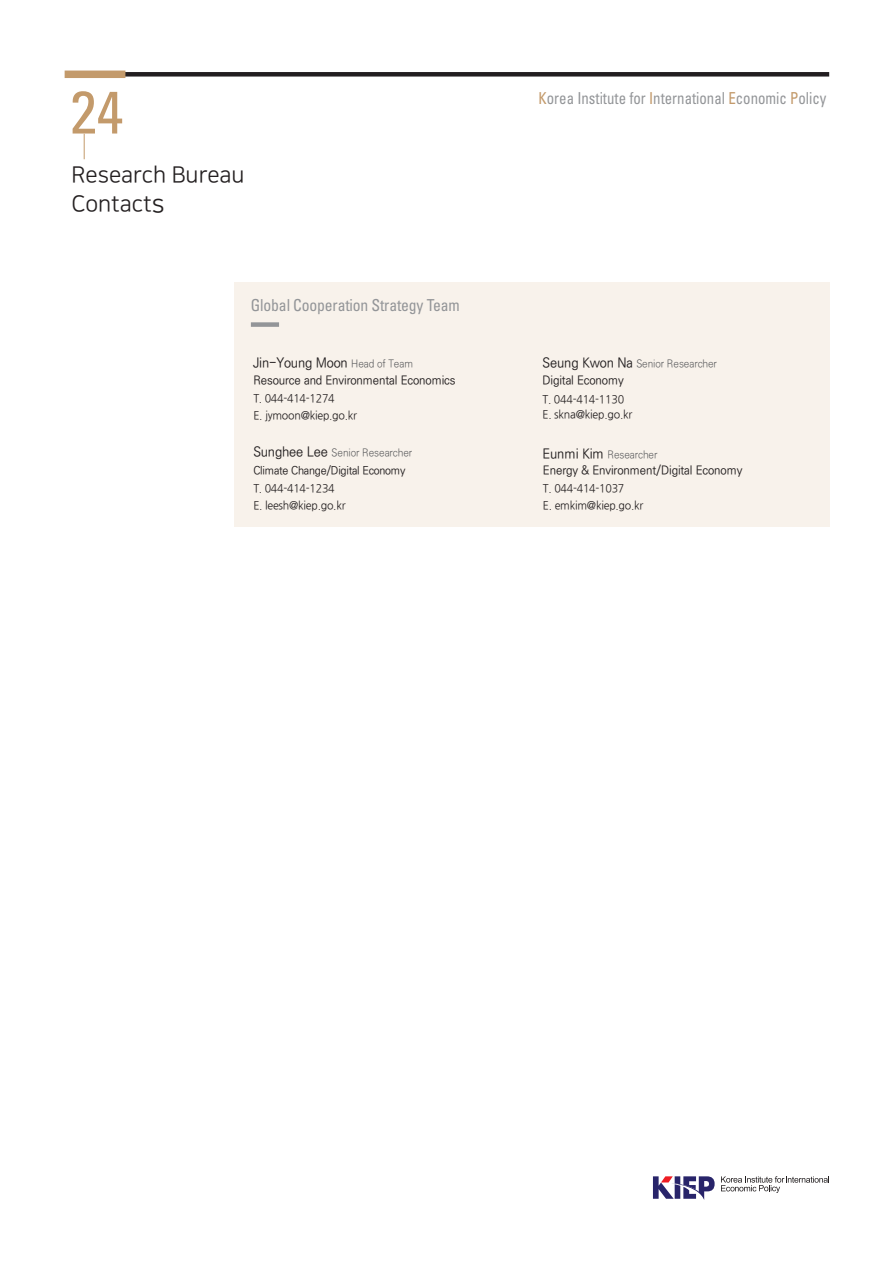
<style>
.page{position:relative;width:893px;height:1263px;background:#fff}
.page>*{position:absolute;margin:0;border:0;box-sizing:border-box;transform-origin:0 0}
.t1{font:condensed 60px "Univers";color:#c39a6b}
.t2{font:22.5px "Nanum Square R";color:#231f20}
.t3{font:condensed 16.5px "Univers";color:#939598;scale:.9 1}
.t4{font:condensed 16.5px "Univers";color:#939598;scale:.95 1}
.t5{font:500 13.5px "Ko Pub World Dotum";letter-spacing:-.01em;color:#231f20;scale:.95 1}
.부서{font:500 12px "Ko Pub World Dotum";letter-spacing:-.01em;color:#231f20;scale:.95 1}
.t6{font:11.25px/17px "Nanum Gothic";letter-spacing:-.02em;color:#231f20;scale:.95 1}
.t7{font:10.5px "Ko Pub Dotum PL";letter-spacing:-.01em;color:#57585a;scale:.95 1}
.s1{font-size:25.5px}
.s2{font-family:"Ko Pub Dotum PL";font-weight:400;font-size:10.5px;color:#57585a}
.s3{font-family:"Ko Pub World Dotum";font-weight:500;font-size:13.5px;color:#231f20}
.s4{font-family:"Ko Pub World Dotum";font-weight:500}
.s5{color:#c39a6b}
</style>
<div class="page">
<div style="left:120px;top:72px;width:709px;height:5px;background:#221e20"></div>
<div style="left:65px;top:71px;width:60px;height:7px;background:#c39a6b"></div>
<svg style="left:721px;top:1176px;width:108px;height:17px"></svg>
<svg style="left:653px;top:1176px;width:62px;height:24px"></svg>
<svg style="left:84px;top:134px;width:1px;height:25px"></svg>
<div style="left:234px;top:282px;width:595px;height:245px;background:#f8f2eb"></div>
<div style="left:251px;top:322px;width:28px;height:5px;background:#939598"></div>
<p class="t1" style="left:70px;top:74px;width:55px">24</p>
<p class="t2" style="left:71px;top:163px;width:175px">Research Bureau</p>
<p class="t2" style="left:71px;top:192px;width:95px">Contact<span class="s1">s</span></p>
<p class="t4" style="left:251px;top:295px;width:221px">Global Cooperation Strategy Team</p>
<p class="t5" style="left:253px;top:354px;width:170px">Jin-Young Moon <span class="s2">Head of Team</span></p>
<p class="부서" style="left:253px;top:372px;width:215px">Resource and Environmental Economics</p>
<p class="t6" style="left:253px;top:390px;width:111px">T. 044-414-1274<br>E. jymoon@kiep.go.kr</p>
<p class="t7" style="left:253px;top:447px;width:169px"><span class="s3">Sunghee Lee</span> Senior Researcher</p>
<p class="t6" style="left:253px;top:462px;width:162px;line-height:17.4px"><span class="s4">Climate Change/Digital Economy<br></span>T. 044-414-1234<br>E. leesh@kiep.go.kr</p>
<h3 class="t3" style="left:539px;top:88px;width:321px"><span class="s5">K</span>orea Institute for <span class="s5">I</span>nternational <span class="s5">E</span>conomic <span class="s5">P</span>olicy</h3>
<p class="t7" style="left:543px;top:359px;width:185px"><span class="s3">Seung Kwon Na</span> Senior Researcher</p>
<p class="부서" style="left:543px;top:372px;width:87px">Digital Economy</p>
<p class="t6" style="left:543px;top:391px;width:87px">T. 044-414-1130</p>
<p class="t6" style="left:543px;top:406px;width:96px">E. skna@kiep.go.kr</p>
<p class="t7" style="left:543px;top:449px;width:123px"><span class="s3">Eunmi Kim</span> Researcher</p>
<p class="부서" style="left:543px;top:462px;width:212px">Energy &amp; Environment/Digital Economy</p>
<p class="t6" style="left:543px;top:480px;width:107px">T. 044-414-1037<br>E. emkim@kiep.go.kr</p>
</div>
